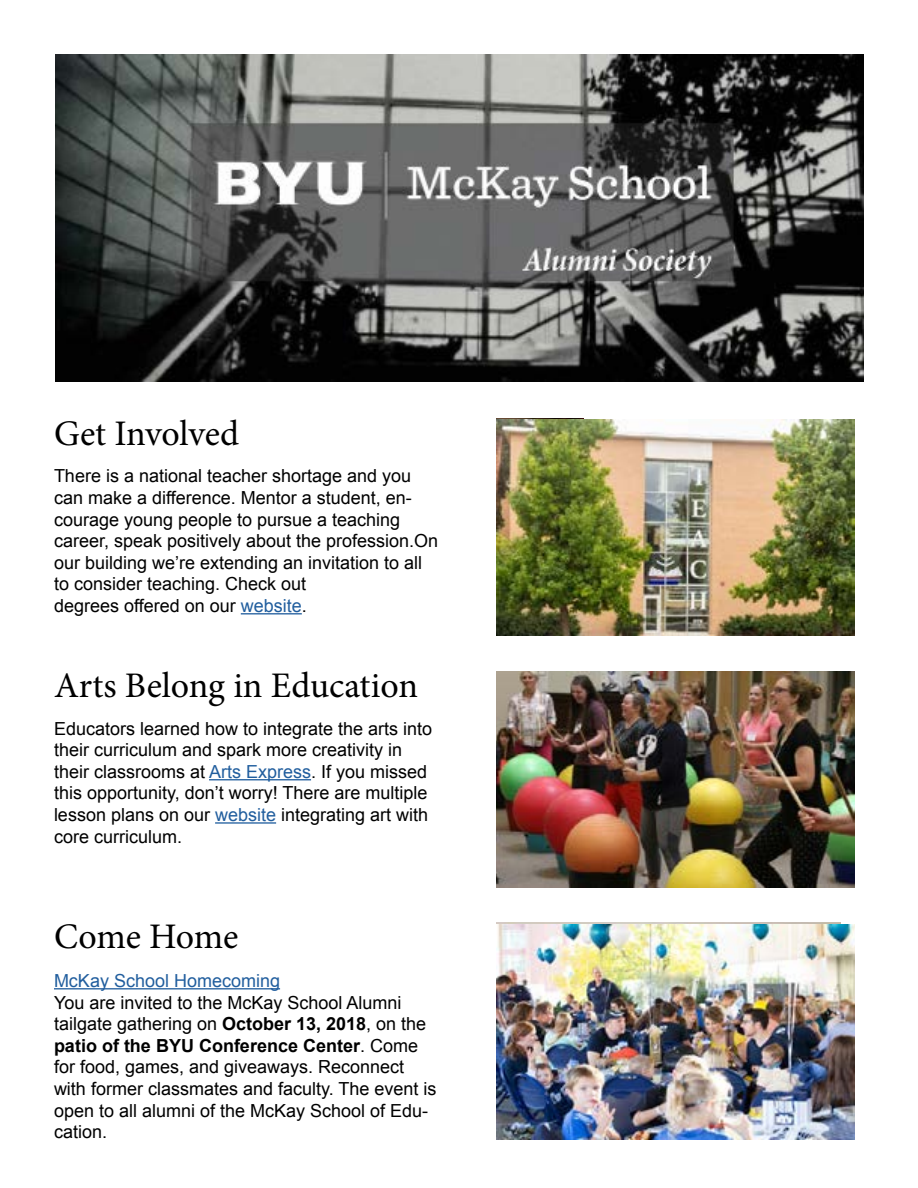
<style>
.page{position:relative;width:918px;height:1188px;background:#fff}
.page>*{position:absolute;margin:0;border:0;box-sizing:border-box;transform-origin:0 0}
.t1{font:36px "Minion Pro";letter-spacing:-.005em;color:#000}
.t2{font:18px/21.6px "Arial";color:#000}
.t3{font:18px "Arial";color:#215e9e}
.s1{color:#215e9e}
.s2{font-weight:700}
</style>
<div class="page">
<hr style="left:241px;top:613px;width:61px;height:1px;background:#215e9e">
<hr style="left:209px;top:779px;width:102px;height:1px;background:#215e9e">
<hr style="left:215px;top:822px;width:61px;height:2px;background:#215e9e">
<img style="left:497px;top:671px;width:358px;height:217px">
<hr style="left:54px;top:988px;width:226px;height:1px;background:#215e9e">
<img style="left:55px;top:55px;width:809px;height:326px">
<img style="left:497px;top:924px;width:358px;height:215px">
<img style="left:497px;top:419px;width:358px;height:216px">
<h1 class="t1" style="left:54px;top:409px;width:187px">Get Involved</h1>
<p class="t2" style="left:54px;top:465px;width:386px">There is a national teacher shortage and you can make a difference. Mentor a student, en&shy;courage young people to pursue a teaching career, speak positively about the profession.On our building we’re extending an invitation to all to consider teaching. Check out<br>degrees offered on our <span class="s1">website</span>.</p>
<h1 class="t1" style="left:54px;top:662px;width:366px">Arts Belong in Education</h1>
<p class="t2" style="left:54px;top:718px;width:380px">Educators learned how to integrate the arts into their curriculum and spark more creativity in their classrooms at <span class="s1">Arts Express</span>. If you missed this opportunity, don’t worry! There are multiple lesson plans on our <span class="s1">website</span> integrating art with core curriculum.</p>
<h1 class="t1" style="left:54px;top:913px;width:186px">Come Home</h1>
<p class="t3" style="left:54px;top:969px;width:228px">McKay School Homecoming</p>
<p class="t2" style="left:54px;top:992px;width:384px">You are invited to the McKay School Alumni tailgate gathering on <span class="s2">October 13, 2018</span>, on the <span class="s2">patio of the BYU Conference Center</span>. Come for food, games, and giveaways. Reconnect with former classmates and faculty. The event is open to all alumni of the McKay School of Edu&shy;cation.</p>
</div>
